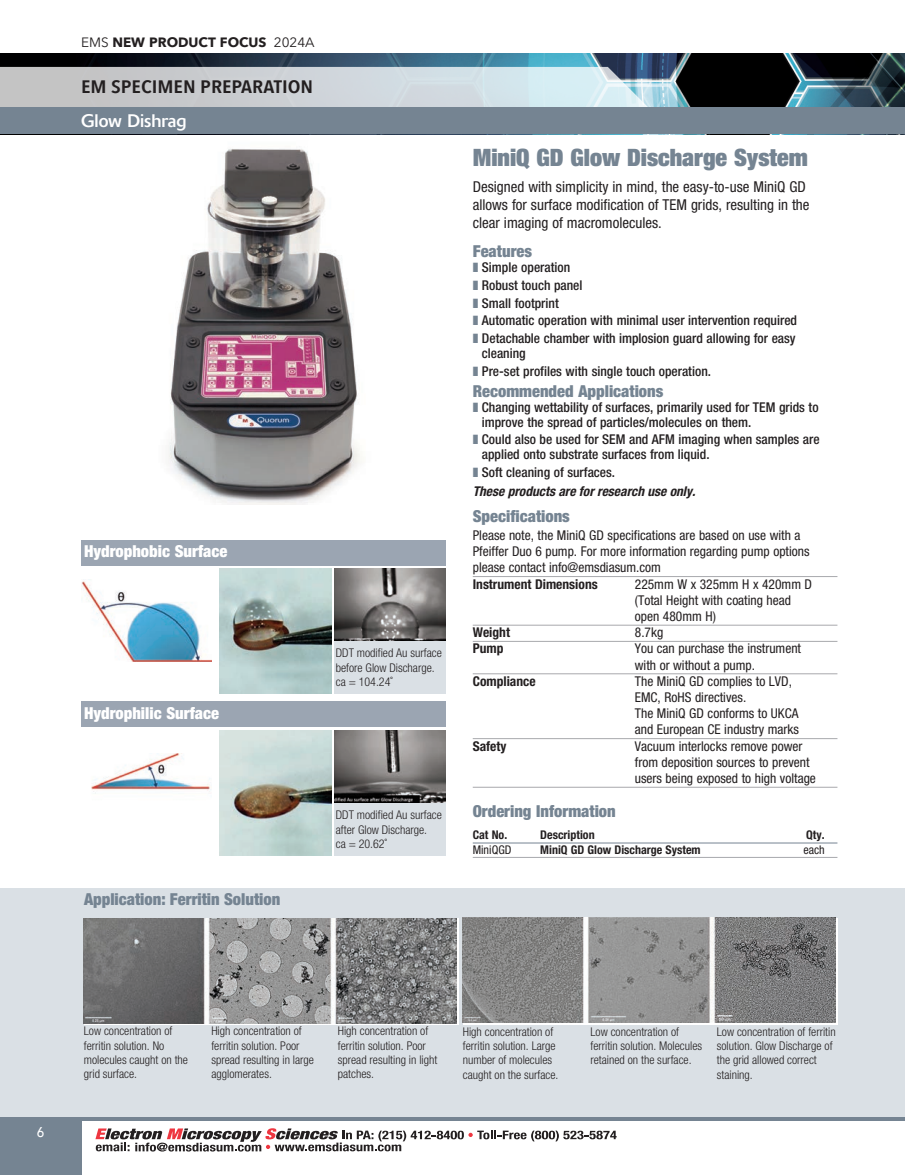
<style>
.page{position:relative;width:905px;height:1175px;background:#fff}
.page>*{position:absolute;margin:0;border:0;box-sizing:border-box;transform-origin:0 0}
.t1{font:900 condensed 24px "Helvetica Neue LT Std";color:#758492}
.t2{font:600 18px "Avenir Next Condensed";color:#231f20;scale:1.2 1}
.t3{font:18px "Delta";color:#fff}
.t4{font:900 condensed 16.5px "Helvetica Neue LT Std";color:#758492}
.t5{font:900 condensed 16.5px "Helvetica Neue LT Std";color:#fff}
.t6{font:condensed 15px/18px "Helvetica Neue LT Std";color:#231f20}
.t7{font:500 14.25px "Avenir Next";color:#fff;scale:.9 1}
.t8{font:condensed 13.5px/16.2px "Helvetica Neue LT Std";color:#231f20}
.t9{font:500 condensed 13.5px/15px "Helvetica Neue LT Std";color:#231f20}
.t10{font:700 condensed 13.5px "Helvetica Neue LT Std";color:#231f20}
.t11{font:italic 700 condensed 13.5px "Helvetica Neue LT Std";color:#231f20}
.t12{font:700 13.5px "Avenir Next";color:#231f20}
.t13{font:300 condensed 12px/14.4px "Helvetica Neue LT Std";color:#231f20}
.t14{font:700 condensed 12px "Helvetica Neue LT Std";color:#231f20}
.t15{font:condensed 12px "Helvetica Neue LT Std";color:#231f20}
.s1{font-weight:400}
</style>
<div class="page">
<div style="left:0;top:888px;width:904px;height:230px;background:#dae0e5"></div>
<img style="left:0;top:53px;width:904px;height:54px">
<svg style="left:0;top:67px;width:648px;height:40px;background:#cbd3d7"></svg>
<div style="left:0;top:107px;width:904px;height:27px;background:#758492"></div>
<svg style="left:95px;top:1128px;width:521px;height:23px"></svg>
<div style="left:0;top:1120px;width:81px;height:54px;background:#758492"></div>
<hr style="left:0;top:1117px;width:904px;height:3px;background:#758492">
<img style="left:168px;top:149px;width:192px;height:355px">
<img style="left:81px;top:581px;width:131px;height:80px">
<img style="left:220px;top:568px;width:111px;height:125px">
<img style="left:334px;top:568px;width:112px;height:73px">
<div style="left:334px;top:641px;width:112px;height:53px;background:#dae0e5"></div>
<div style="left:81px;top:540px;width:365px;height:25px;background:#9ba5b2"></div>
<div style="left:81px;top:701px;width:365px;height:26px;background:#9ba5b2"></div>
<img style="left:91px;top:753px;width:120px;height:41px">
<img style="left:220px;top:730px;width:111px;height:125px">
<img style="left:334px;top:730px;width:112px;height:73px">
<div style="left:334px;top:803px;width:112px;height:53px;background:#dae0e5"></div>
<svg style="left:84px;top:918px;width:374px;height:107px"></svg>
<img style="left:84px;top:918px;width:372px;height:105px">
<svg style="left:463px;top:917px;width:374px;height:107px"></svg>
<img style="left:463px;top:917px;width:372px;height:105px">
<hr style="left:472px;top:576px;width:365px;height:1px;background:#a8a9ad">
<hr style="left:472px;top:625px;width:365px;height:1px;background:#a8a9ad">
<hr style="left:472px;top:641px;width:365px;height:1px;background:#a8a9ad">
<hr style="left:472px;top:673px;width:365px;height:1px;background:#a8a9ad">
<hr style="left:472px;top:738px;width:365px;height:1px;background:#a8a9ad">
<hr style="left:472px;top:787px;width:365px;height:1px;background:#a8a9ad">
<hr style="left:472px;top:842px;width:365px;height:1px;background:#758492">
<hr style="left:472px;top:857px;width:365px;height:1px;background:#a8a9ad">
<p class="t12" style="left:81px;top:34px;width:235px"><span class="s1">EMS</span> NEW PRODUCT FOCUS <span class="s1">2024A</span></p>
<p class="t2" style="left:81px;top:75px;width:195px">EM SPECIMEN PREPARATION</p>
<p class="t3" style="left:81px;top:114px;width:107px">Glow Dishrag</p>
<p class="t5" style="left:84px;top:545px;width:145px">Hydrophobic Surface</p>
<p class="t5" style="left:84px;top:707px;width:136px">Hydrophilic Surface</p>
<p class="t4" style="left:84px;top:893px;width:198px">Application: Ferritin Solution</p>
<p class="t13" style="left:336px;top:647px;width:107px">DDT modified Au surface before Glow Discharge. ca = 104.24˚</p>
<p class="t13" style="left:336px;top:809px;width:107px">DDT modified Au surface after Glow Discharge.<br>ca = 20.62˚</p>
<p class="t1" style="left:472px;top:149px;width:336px">MiniQ GD Glow Discharge System</p>
<p class="t6" style="left:472px;top:179px;width:338px">Designed with simplicity in mind, the easy-to-use MiniQ GD allows for surface modification of TEM grids, resulting in the clear imaging of macromolecules.</p>
<p class="t4" style="left:472px;top:245px;width:61px">Features</p>
<p class="t9" style="left:482px;top:261px;width:90px">Simple operation</p>
<p class="t9" style="left:482px;top:279px;width:102px">Robust touch panel</p>
<p class="t9" style="left:482px;top:296px;width:78px">Small footprint</p>
<p class="t9" style="left:482px;top:314px;width:317px">Automatic operation with minimal user intervention required</p>
<p class="t9" style="left:482px;top:332px;width:315px">Detachable chamber with implosion guard allowing for easy cleaning</p>
<p class="t9" style="left:482px;top:364px;width:231px">Pre-set profiles with single touch operation.</p>
<p class="t4" style="left:472px;top:385px;width:192px">Recommended Applications</p>
<p class="t9" style="left:482px;top:400px;width:338px">Changing wettability of surfaces, primarily used for TEM grids to improve the spread of particles/molecules on them.</p>
<p class="t9" style="left:482px;top:433px;width:339px">Could also be used for SEM and AFM imaging when samples are applied onto substrate surfaces from liquid.</p>
<p class="t9" style="left:482px;top:466px;width:135px">Soft cleaning of surfaces.</p>
<p class="t11" style="left:473px;top:483px;width:224px">These products are for research use only.</p>
<p class="t4" style="left:472px;top:510px;width:99px">Specifications</p>
<p class="t8" style="left:472px;top:528px;width:338px">Please note, the MiniQ GD specifications are based on use with a<br>Pfeiffer Duo 6 pump. For more information regarding pump options please contact info@emsdiasum.com</p>
<p class="t10" style="left:473px;top:579px;width:126px">Instrument Dimensions</p>
<p class="t8" style="left:634px;top:577px;width:179px">225mm W x 325mm H x 420mm D (Total Height with coating head open 480mm H)</p>
<p class="t10" style="left:472px;top:627px;width:39px">Weight</p>
<p class="t8" style="left:634px;top:625px;width:30px">8.7kg</p>
<p class="t10" style="left:472px;top:643px;width:32px">Pump</p>
<p class="t8" style="left:634px;top:641px;width:168px">You can purchase the instrument with or without a pump.</p>
<p class="t10" style="left:473px;top:676px;width:64px">Compliance</p>
<p class="t8" style="left:634px;top:674px;width:166px">The MiniQ GD complies to LVD,<br>EMC, RoHS directives.<br>The MiniQ GD conforms to UKCA and European CE industry marks</p>
<p class="t10" style="left:473px;top:741px;width:35px">Safety</p>
<p class="t8" style="left:634px;top:739px;width:182px">Vacuum interlocks remove power from deposition sources to prevent users being exposed to high voltage</p>
<p class="t4" style="left:472px;top:805px;width:144px">Ordering Information</p>
<p class="t14" style="left:472px;top:830px;width:36px">Cat No.</p>
<p class="t14" style="left:540px;top:830px;width:56px">Description</p>
<p class="t14" style="left:806px;top:830px;width:20px">Qty.</p>
<p class="t15" style="left:472px;top:845px;width:40px">MiniQGD</p>
<p class="t14" style="left:540px;top:845px;width:162px">MiniQ GD Glow Discharge System</p>
<p class="t15" style="left:803px;top:845px;width:23px">each</p>
<p class="t7" style="left:37px;top:1122px;width:10px">6</p>
<p class="t13" style="left:84px;top:1024px;width:106px">Low concentration of ferritin solution. No molecules caught on the grid surface.</p>
<p class="t13" style="left:211px;top:1024px;width:104px">High concentration of ferritin solution. Poor spread resulting in large agglomerates.</p>
<p class="t13" style="left:338px;top:1024px;width:101px">High concentration of ferritin solution. Poor spread resulting in light patches.</p>
<p class="t13" style="left:463px;top:1025px;width:97px">High concentration of ferritin solution. Large number of molecules caught on the surface.</p>
<p class="t13" style="left:590px;top:1025px;width:113px">Low concentration of ferritin solution. Molecules retained on the surface.</p>
<p class="t13" style="left:716px;top:1025px;width:120px">Low concentration of ferritin solution. Glow Discharge of the grid allowed correct staining.</p>
</div>
